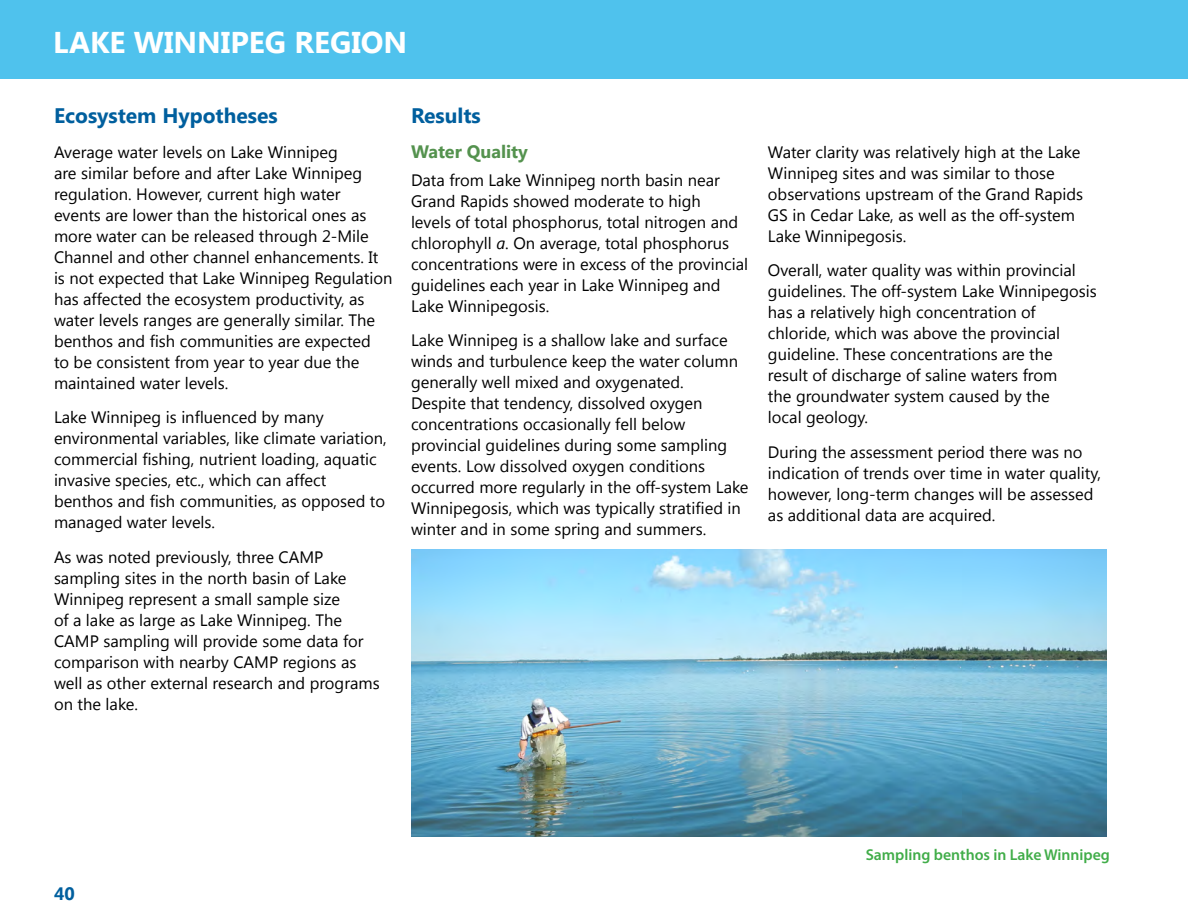
<style>
.page{position:relative;width:1188px;height:918px;background:#fff}
.page>*{position:absolute;margin:0;border:0;box-sizing:border-box;transform-origin:0 0}
.t1{font:700 30px "Segoe UI";color:#fff}
.t2{font:700 21px "Segoe UI";color:#005f9e}
.t3{font:700 18px "Segoe UI";color:#54924e}
.t4{font:700 18px "Segoe UI";color:#005f9e}
.t5{font:16.5px/21px "Segoe UI";color:#000}
.t6{font:600 15.75px "Myriad Pro";color:#41ad49}
.s1{font-style:italic}
</style>
<div class="page">
<div style="left:0;top:0;width:1188px;height:79px;background:#4fc2ed"></div>
<img style="left:411px;top:550px;width:696px;height:287px">
<h1 class="t1" style="left:53px;top:21px;width:356px">LAKE WINNIPEG REGION</h1>
<p class="t2" style="left:54px;top:101px;width:225px">Ecosystem Hypotheses</p>
<p class="t5" style="left:54px;top:141px;width:340px">Average water levels on Lake Winnipeg<br>are similar before and after Lake Winnipeg regulation. However, current high water<br>events are lower than the historical ones as more water can be released through 2-Mile Channel and other channel enhancements. It is not expected that Lake Winnipeg Regulation has affected the ecosystem productivity, as water levels ranges are generally similar. The benthos and fish communities are expected<br>to be consistent from year to year due the maintained water levels.</p>
<p class="t5" style="left:54px;top:406px;width:334px">Lake Winnipeg is influenced by many environmental variables, like climate variation, commercial fishing, nutrient loading, aquatic invasive species, etc., which can affect benthos and fish communities, as opposed to managed water levels.</p>
<p class="t5" style="left:54px;top:546px;width:327px">As was noted previously, three CAMP sampling sites in the north basin of Lake Winnipeg represent a small sample size<br>of a lake as large as Lake Winnipeg. The CAMP sampling will provide some data for comparison with nearby CAMP regions as well as other external research and programs on the lake.</p>
<p class="t2" style="left:411px;top:101px;width:71px">Results</p>
<p class="t3" style="left:411px;top:139px;width:118px">Water Quality</p>
<p class="t5" style="left:411px;top:168px;width:339px">Data from Lake Winnipeg north basin near Grand Rapids showed moderate to high<br>levels of total phosphorus, total nitrogen and chlorophyll <span class="s1">a</span>. On average, total phosphorus concentrations were in excess of the provincial guidelines each year in Lake Winnipeg and Lake Winnipegosis.</p>
<p class="t5" style="left:411px;top:329px;width:339px">Lake Winnipeg is a shallow lake and surface winds and turbulence keep the water column generally well mixed and oxygenated.<br>Despite that tendency, dissolved oxygen concentrations occasionally fell below provincial guidelines during some sampling events. Low dissolved oxygen conditions occurred more regularly in the off-system Lake Winnipegosis, which was typically stratified in winter and in some spring and summers.</p>
<p class="t5" style="left:768px;top:141px;width:317px">Water clarity was relatively high at the Lake Winnipeg sites and was similar to those observations upstream of the Grand Rapids GS in Cedar Lake, as well as the off-system Lake Winnipegosis.</p>
<p class="t5" style="left:768px;top:259px;width:330px">Overall, water quality was within provincial guidelines. The off-system Lake Winnipegosis has a relatively high concentration of chloride, which was above the provincial guideline. These concentrations are the result of discharge of saline waters from<br>the groundwater system caused by the<br>local geology.</p>
<p class="t5" style="left:768px;top:441px;width:335px">During the assessment period there was no indication of trends over time in water quality, however, long-term changes will be assessed as additional data are acquired.</p>
<p class="t4" style="left:54px;top:880px;width:22px">40</p>
<p class="t6" style="left:866px;top:844px;width:246px">Sampling benthos in Lake Winnipeg</p>
</div>
